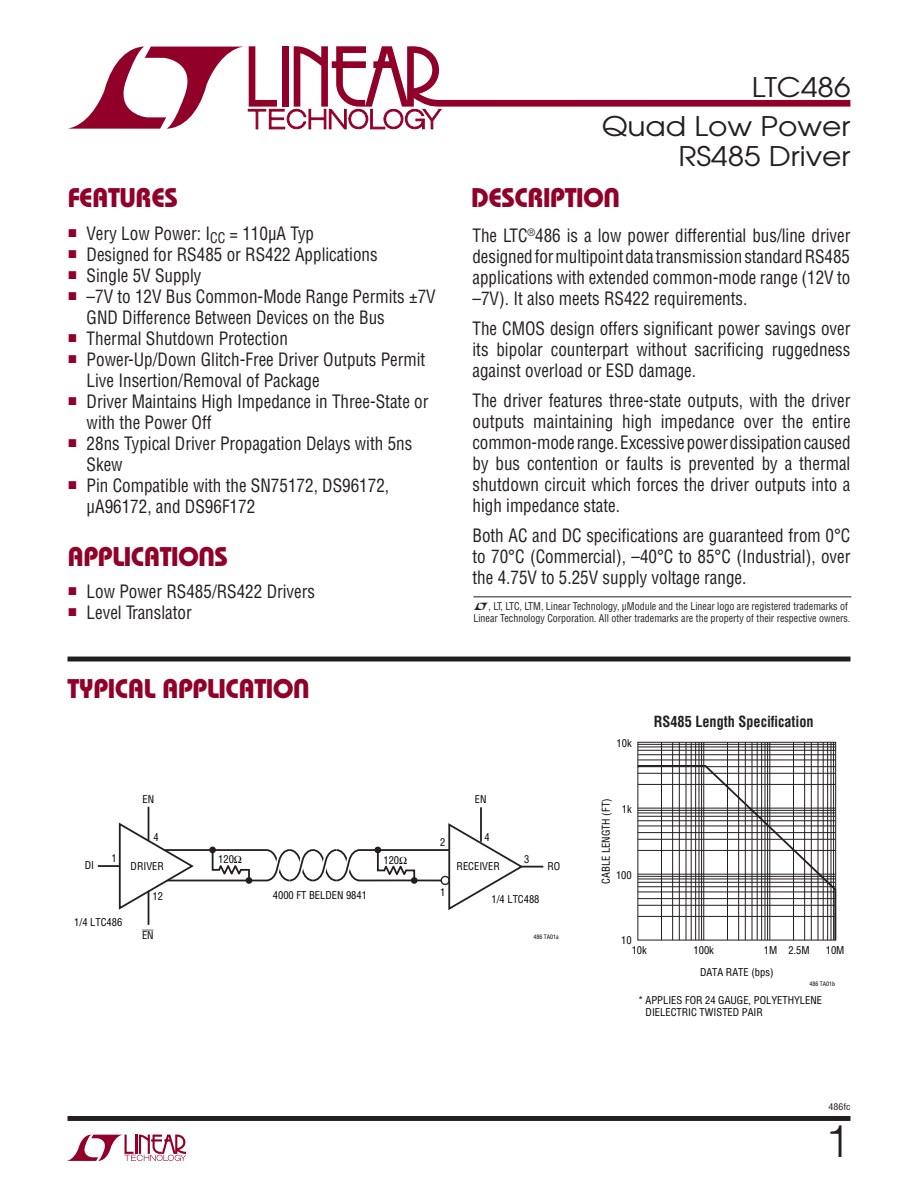
<style>
.page{position:relative;width:918px;height:1188px;background:#fff}
.page>*{position:absolute;margin:0;border:0;box-sizing:border-box;transform-origin:0 0}
.t1{font:300 45px "Helvetica";color:#221f1f}
.t2{font:27px "Linear Bauhaus";letter-spacing:-.02em;color:#910028}
.t3{font:27px/30px "Avant Garde";color:#221f1f;text-align:right;scale:1.1 1}
.t4{font:18px/21px "Linear Helv Cond";color:#221f1f;scale:.95 1}
.t5{font:700 15px "Linear Helv Cond";color:#221f1f;scale:.95 1}
.t6{font:10.5px/12px "Linear Helv Cond";color:#000}
.t7{font:10.5px/12px "Linear Helv Cond";color:#221f1f;text-align:right;scale:.95 1}
.t8{font:10.5px "Linear Helv Cond Ovr";color:#000}
.t9{font:9px "Linear Helv Cond";color:#221f1f;scale:1.1 1}
.t10{font:6px "Linear Helv Cond";color:#000}
</style>
<div class="page">
<svg style="left:67px;top:1135px;width:119px;height:26px"></svg>
<div style="left:68px;top:1116px;width:783px;height:5px;background:#221f1f"></div>
<svg style="left:68px;top:46px;width:782px;height:84px"></svg>
<hr style="left:68px;top:657px;width:783px;height:4px;background:#221f1f">
<hr style="left:148px;top:807px;width:1px;height:34px;background:#221f1f">
<hr style="left:98px;top:865px;width:22px;height:2px;background:#221f1f">
<hr style="left:521px;top:866px;width:22px;height:2px;background:#221f1f">
<svg style="left:118px;top:821px;width:406px;height:91px"></svg>
<hr style="left:480px;top:807px;width:2px;height:35px;background:#221f1f">
<hr style="left:148px;top:891px;width:1px;height:34px;background:#221f1f">
<hr style="left:770px;top:742px;width:1px;height:198px;background:#221f1f">
<hr style="left:767px;top:742px;width:1px;height:198px;background:#221f1f">
<hr style="left:765px;top:742px;width:1px;height:198px;background:#221f1f">
<hr style="left:761px;top:742px;width:1px;height:198px;background:#221f1f">
<hr style="left:757px;top:742px;width:1px;height:198px;background:#221f1f">
<hr style="left:752px;top:742px;width:1px;height:198px;background:#221f1f">
<hr style="left:745px;top:742px;width:1px;height:198px;background:#221f1f">
<hr style="left:738px;top:742px;width:1px;height:198px;background:#221f1f">
<hr style="left:727px;top:742px;width:1px;height:198px;background:#221f1f">
<hr style="left:704px;top:742px;width:1px;height:198px;background:#221f1f">
<hr style="left:701px;top:742px;width:1px;height:198px;background:#221f1f">
<hr style="left:699px;top:742px;width:1px;height:198px;background:#221f1f">
<hr style="left:695px;top:742px;width:1px;height:198px;background:#221f1f">
<hr style="left:691px;top:742px;width:1px;height:198px;background:#221f1f">
<hr style="left:686px;top:742px;width:1px;height:198px;background:#221f1f">
<hr style="left:679px;top:742px;width:1px;height:198px;background:#221f1f">
<hr style="left:672px;top:742px;width:1px;height:198px;background:#221f1f">
<hr style="left:661px;top:742px;width:1px;height:198px;background:#221f1f">
<hr style="left:833px;top:742px;width:1px;height:198px;background:#221f1f">
<hr style="left:831px;top:742px;width:1px;height:198px;background:#221f1f">
<hr style="left:827px;top:742px;width:1px;height:198px;background:#221f1f">
<hr style="left:823px;top:742px;width:1px;height:198px;background:#221f1f">
<hr style="left:818px;top:742px;width:1px;height:198px;background:#221f1f">
<hr style="left:811px;top:742px;width:1px;height:198px;background:#221f1f">
<hr style="left:804px;top:742px;width:1px;height:198px;background:#221f1f">
<hr style="left:793px;top:742px;width:1px;height:198px;background:#221f1f">
<hr style="left:638px;top:744px;width:198px;height:1px;background:#221f1f">
<hr style="left:638px;top:747px;width:198px;height:1px;background:#221f1f">
<hr style="left:638px;top:750px;width:198px;height:1px;background:#221f1f">
<hr style="left:638px;top:754px;width:198px;height:1px;background:#221f1f">
<hr style="left:638px;top:760px;width:198px;height:1px;background:#221f1f">
<svg style="left:637px;top:764px;width:200px;height:177px"></svg>
<hr style="left:473px;top:596px;width:378px;height:1px;background:#221f1f">
<h2 class="t3" style="left:752px;top:73px;width:91px">LTC486</h2>
<h2 class="t2" style="left:68px;top:182px;width:112px">FEATURES</h2>
<p class="t4" style="left:69px;top:225px;width:260px"><sup>■</sup> Very Low Power: I<sub>CC</sub> = 110µA Typ</p>
<p class="t4" style="left:69px;top:246px;width:327px"><sup>■</sup> Designed for RS485 or RS422 Applications</p>
<p class="t4" style="left:69px;top:267px;width:141px"><sup>■</sup> Single 5V Supply</p>
<p class="t4" style="left:87px;top:288px;width:369px;text-indent:-18px"><sup>■</sup> –7V to 12V Bus Common-Mode Range Permits ±7V<br>GND Difference Between Devices on the Bus</p>
<p class="t4" style="left:69px;top:330px;width:232px"><sup>■</sup> Thermal Shutdown Protection</p>
<p class="t4" style="left:87px;top:351px;width:358px;text-indent:-18px"><sup>■</sup> Power-Up/Down Glitch-Free Driver Outputs Permit<br>Live Insertion/Removal of Package</p>
<p class="t4" style="left:87px;top:393px;width:361px;text-indent:-18px"><sup>■</sup> Driver Maintains High Impedance in Three-State or with the Power Off</p>
<p class="t4" style="left:87px;top:435px;width:344px;text-indent:-18px"><sup>■</sup> 28ns Typical Driver Propagation Delays with 5ns<br>Skew</p>
<p class="t4" style="left:87px;top:477px;width:320px;text-indent:-18px"><sup>■</sup> Pin Compatible with the SN75172, DS96172, µA96172, and DS96F172</p>
<h2 class="t2" style="left:68px;top:541px;width:162px">APPLICATIONS</h2>
<p class="t4" style="left:69px;top:583px;width:261px"><sup>■</sup> Low Power RS485/RS422 Drivers</p>
<p class="t4" style="left:69px;top:604px;width:131px"><sup>■</sup> Level Translator</p>
<h2 class="t2" style="left:68px;top:673px;width:244px">TYPICAL APPLICATION</h2>
<h2 class="t3" style="left:602px;top:112px;width:228px">Quad Low Power<br>RS485 Driver</h2>
<h2 class="t2" style="left:471px;top:182px;width:151px">DESCRIPTION</h2>
<p class="t4" style="left:472px;top:227px;width:399px;text-align:justify">The LTC<sup>®</sup>486 is a low power differential bus/line driver designed for multipoint data transmission standard RS485 applications with extended common-mode range (12V to –7V). It also meets RS422 requirements.</p>
<p class="t4" style="left:472px;top:320px;width:399px;text-align:justify">The CMOS design offers significant power savings over its bipolar counterpart without sacrificing ruggedness against overload or ESD damage.</p>
<p class="t4" style="left:472px;top:392px;width:400px;text-align:justify">The driver features three-state outputs, with the driver outputs maintaining high impedance over the entire common-mode range. Excessive power dissipation caused by bus contention or faults is prevented by a thermal shutdown circuit which forces the driver outputs into a high impedance state.</p>
<p class="t4" style="left:472px;top:527px;width:399px;text-align:justify">Both AC and DC specifications are guaranteed from 0°C to 70°C (Commercial), –40°C to 85°C (Industrial), over the 4.75V to 5.25V supply voltage range.</p>
<p class="t7" style="left:473px;top:601px;width:398px">, LT, LTC, LTM, Linear Technology, µModule and the Linear logo are registered trademarks of<br>Linear Technology Corporation. All other trademarks are the property of their respective owners.</p>
<p class="t6" style="left:617px;top:738px;width:17px">10k</p>
<p class="t5" style="left:654px;top:715px;width:170px">RS485 Length Specification</p>
<p class="t6" style="left:143px;top:793px;width:13px">EN</p>
<p class="t6" style="left:475px;top:794px;width:13px">EN</p>
<p class="t6" style="left:85px;top:859px;width:11px">DI</p>
<p class="t6" style="left:112px;top:853px;width:7px">1</p>
<p class="t6" style="left:74px;top:916px;width:50px">1/4 LTC486</p>
<p class="t6" style="left:153px;top:831px;width:7px">4</p>
<p class="t6" style="left:485px;top:831px;width:7px">4</p>
<p class="t6" style="left:440px;top:836px;width:7px">2</p>
<p class="t6" style="left:131px;top:860px;width:35px">DRIVER</p>
<p class="t6" style="left:218px;top:853px;width:25px">120Ω</p>
<p class="t6" style="left:383px;top:854px;width:25px">120Ω</p>
<p class="t6" style="left:457px;top:861px;width:45px">RECEIVER</p>
<p class="t6" style="left:524px;top:853px;width:7px">3</p>
<p class="t6" style="left:153px;top:891px;width:12px">12</p>
<p class="t6" style="left:273px;top:889px;width:96px">4000 FT BELDEN 9841</p>
<p class="t6" style="left:440px;top:886px;width:7px">1</p>
<p class="t6" style="left:491px;top:893px;width:50px">1/4 LTC488</p>
<p class="t6" style="left:548px;top:861px;width:14px">RO</p>
<p class="t8" style="left:142px;top:929px;width:13px">EN</p>
<p class="t10" style="left:533px;top:934px;width:27px">486 TA01a</p>
<p class="t6" style="left:601px;top:884px;width:87px;rotate:-90deg">CABLE LENGTH (FT)</p>
<p class="t6" style="left:622px;top:804px;width:11px">1k</p>
<p class="t6" style="left:616px;top:870px;width:17px">100</p>
<p class="t6" style="left:621px;top:935px;width:12px">10</p>
<p class="t6" style="left:632px;top:945px;width:17px">10k</p>
<p class="t6" style="left:788px;top:945px;width:23px">2.5M</p>
<p class="t6" style="left:694px;top:945px;width:22px">100k</p>
<p class="t6" style="left:764px;top:945px;width:15px">1M</p>
<p class="t6" style="left:826px;top:945px;width:20px">10M</p>
<p class="t10" style="left:809px;top:981px;width:27px">486 TA01b</p>
<p class="t6" style="left:700px;top:967px;width:75px">DATA RATE (bps)</p>
<p class="t6" style="left:646px;top:996px;width:178px;text-indent:-7px">* APPLIES FOR 24 GAUGE, POLYETHYLENE<br>DIELECTRIC TWISTED PAIR</p>
<p class="t9" style="left:829px;top:1104px;width:21px">486fc</p>
<h1 class="t1" style="left:825px;top:1115px;width:27px">1</h1>
</div>
